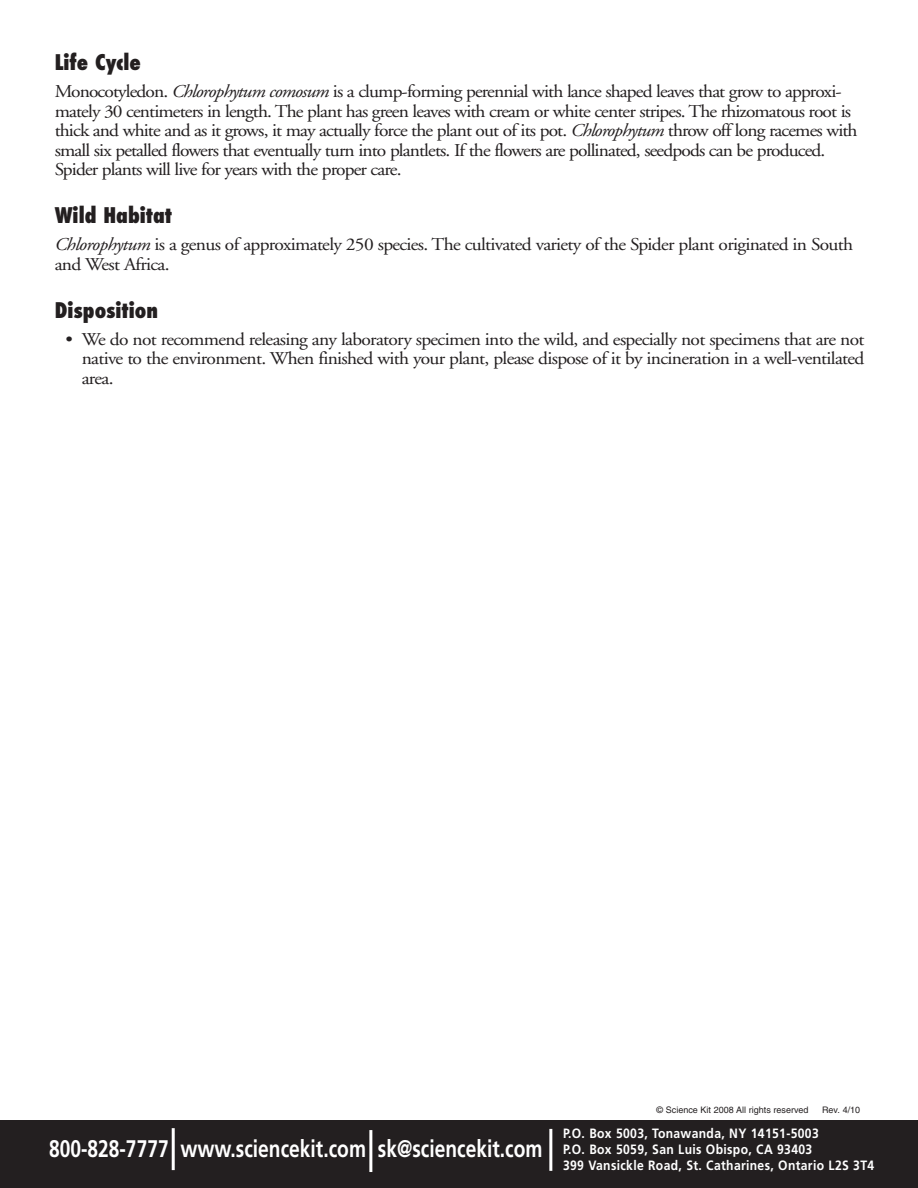
<style>
.page{position:relative;width:918px;height:1188px;background:#fff}
.page>*{position:absolute;margin:0;border:0;box-sizing:border-box;transform-origin:0 0}
.t1{font:700 24px "Frutiger";color:#fff;scale:.8 1}
.t2{font:800 condensed 21px "Futura";color:#231f20}
.t3{font:18px/19.5px "Adobe Garamond";letter-spacing:-.045em;color:#231f20;scale:1.08 1}
.t4{font:700 13.5px/16.2px "Frutiger";letter-spacing:.03em;color:#fff;scale:.9 1}
.t5{font:9px "Helvetica";color:#231f20}
.s1{font-style:italic}
</style>
<div class="page">
<div style="left:0;top:1121px;width:918px;height:67px;background:#231f20"></div>
<hr style="left:172px;top:1128px;width:3px;height:42px;background:#fff">
<hr style="left:549px;top:1129px;width:3px;height:42px;background:#fff">
<hr style="left:369px;top:1130px;width:3px;height:42px;background:#fff">
<p class="t2" style="left:55px;top:51px;width:88px">Life Cycle</p>
<p class="t3" style="left:55px;top:83px;width:745px">Monocotyledon. <span class="s1">Chlorophytum comosum</span> is a clump-forming perennial with lance shaped leaves that grow to approxi&shy;mately 30 centimeters in length. The plant has green leaves with cream or white center stripes. The rhizomatous root is thick and white and as it grows, it may actually force the plant out of its pot. <span class="s1">Chlorophytum</span> throw off long racemes with small six petalled flowers that eventually turn into plantlets. If the flowers are pollinated, seedpods can be produced.<br>Spider plants will live for years with the proper care.</p>
<p class="t2" style="left:55px;top:204px;width:119px">Wild Habitat</p>
<p class="t3" style="left:55px;top:236px;width:741px"><span class="s1">Chlorophytum</span> is a genus of approximately 250 species. The cultivated variety of the Spider plant originated in South and West Africa.</p>
<p class="t2" style="left:55px;top:298px;width:105px">Disposition</p>
<p class="t3" style="left:82px;top:331px;width:726px;text-align:justify;text-indent:-16px">• We do not recommend releasing any laboratory specimen into the wild, and especially not specimens that are not native to the environment. When finished with your plant, please dispose of it by incineration in a well-ventilated area.</p>
<p class="t5" style="left:656px;top:1107px;width:154px">© Science Kit 2008 All rights reserved</p>
<p class="t5" style="left:822px;top:1107px;width:40px">Rev. 4/10</p>
<h1 class="t1" style="left:49px;top:1139px;width:618px">800-828-7777 www.sciencekit.com sk@sciencekit.com</h1>
<p class="t4" style="left:563px;top:1126px;width:347px">P.O. Box 5003, Tonawanda, NY 14151-5003<br>P.O. Box 5059, San Luis Obispo, CA 93403<br>399 Vansickle Road, St. Catharines, Ontario L2S 3T4</p>
</div>
